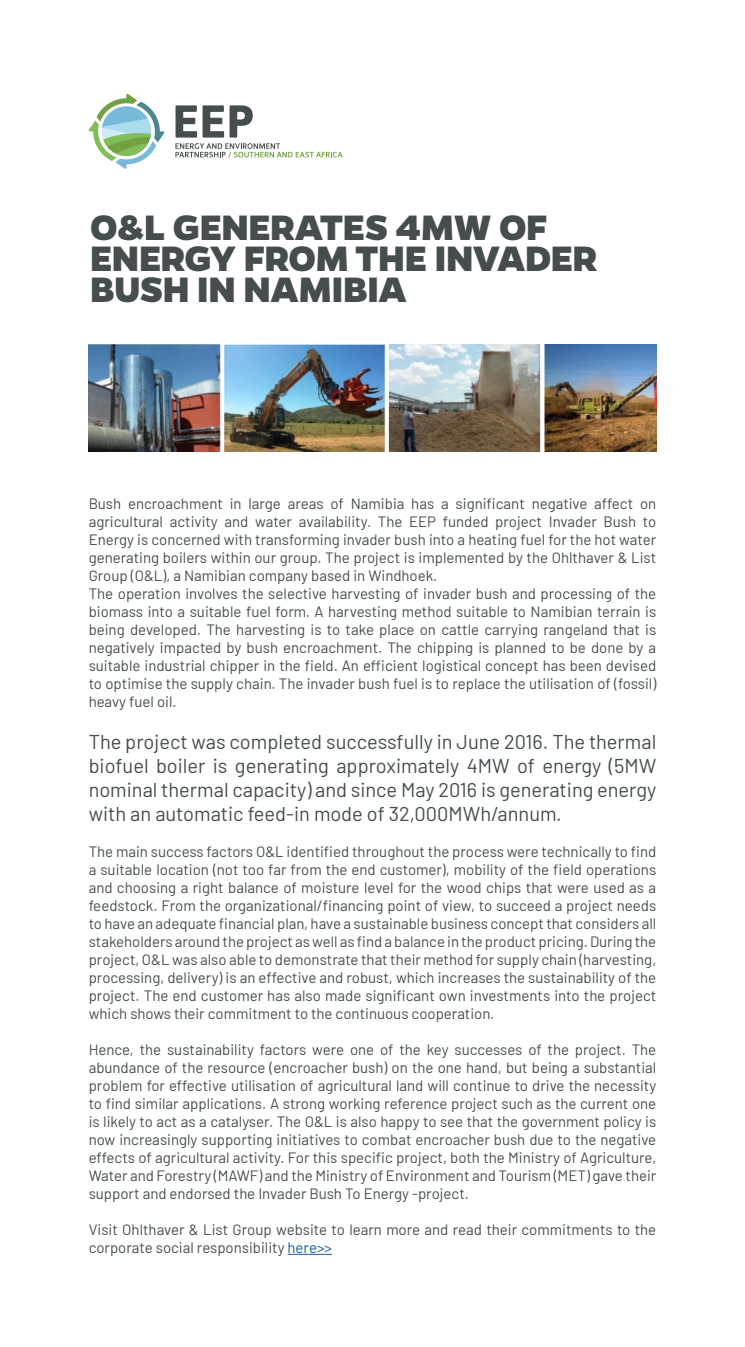
<style>
.page{position:relative;width:745px;height:1347px;background:#fff}
.page>*{position:absolute;margin:0;border:0;box-sizing:border-box;transform-origin:0 0}
.t1{font:800 40px/31.2px "Gentona";letter-spacing:-.01em;color:#464d4f}
.t2{font:20px/24px "Barlow";color:#464d4f;text-align:justify}
.t3{font:15px/18px "Barlow";color:#464d4f;text-align:justify}
.s1{color:#175d9e}
</style>
<div class="page">
<svg style="left:89px;top:94px;width:76px;height:75px"></svg>
<svg style="left:175px;top:105px;width:167px;height:52px"></svg>
<hr style="left:287px;top:1253px;width:45px;height:1px;background:#175d9e">
<img style="left:89px;top:344px;width:567px;height:108px">
<p class="t1" style="left:90px;top:211px;width:508px">O&amp;L GENERATES 4MW OF<br>ENERGY FROM THE INVADER<br>BUSH IN NAMIBIA</p>
<p class="t3" style="left:89px;top:493px;width:568px">Bush encroachment in large areas of Namibia has a significant negative affect on agricultural activity and water availability. The EEP funded project Invader Bush to Energy is concerned with transforming invader bush into a heating fuel for the hot water generating boilers within our group. The project is implemented by the Ohlthaver &amp; List Group (O&amp;L), a Namibian company based in Windhoek.</p>
<p class="t3" style="left:89px;top:583px;width:568px">The operation involves the selective harvesting of invader bush and processing of the biomass into a suitable fuel form. A harvesting method suitable to Namibian terrain is being developed. The harvesting is to take place on cattle carrying rangeland that is negatively impacted by bush encroachment. The chipping is planned to be done by a suitable industrial chipper in the field. An efficient logistical concept has been devised to optimise the supply chain. The invader bush fuel is to replace the utilisation of (fossil) heavy fuel oil.</p>
<p class="t2" style="left:89px;top:728px;width:568px">The project was completed successfully in June 2016. The thermal biofuel boiler is generating approximately 4MW of energy (5MW nominal thermal capacity) and since May 2016 is generating energy with an automatic feed-in mode of 32,000MWh/annum.</p>
<p class="t3" style="left:89px;top:841px;width:568px">The main success factors O&amp;L identified throughout the process were technically to find a suitable location (not too far from the end customer), mobility of the field operations and choosing a right balance of moisture level for the wood chips that were used as a feedstock. From the organizational/financing point of view, to succeed a project needs to have an adequate financial plan, have a sustainable business concept that considers all stakeholders around the project as well as find a balance in the product pricing. During the project, O&amp;L was also able to demonstrate that their method for supply chain (harvesting, processing, delivery) is an effective and robust, which increases the sustainability of the project. The end customer has also made significant own investments into the project which shows their commitment to the continuous cooperation.</p>
<p class="t3" style="left:89px;top:1039px;width:568px">Hence, the sustainability factors were one of the key successes of the project. The abundance of the resource (encroacher bush) on the one hand, but being a substantial problem for effective utilisation of agricultural land will continue to drive the necessity to find similar applications. A strong working reference project such as the current one is likely to act as a catalyser. The O&amp;L is also happy to see that the government policy is now increasingly supporting initiatives to combat encroacher bush due to the negative effects of agricultural activity. For this specific project, both the Ministry of Agriculture, Water and Forestry (MAWF) and the Ministry of Environment and Tourism (MET) gave their support and endorsed the Invader Bush To Energy -project.</p>
<p class="t3" style="left:89px;top:1219px;width:568px">Visit Ohlthaver &amp; List Group website to learn more and read their commitments to the corporate social responsibility <span class="s1">here&gt;&gt;</span></p>
</div>
